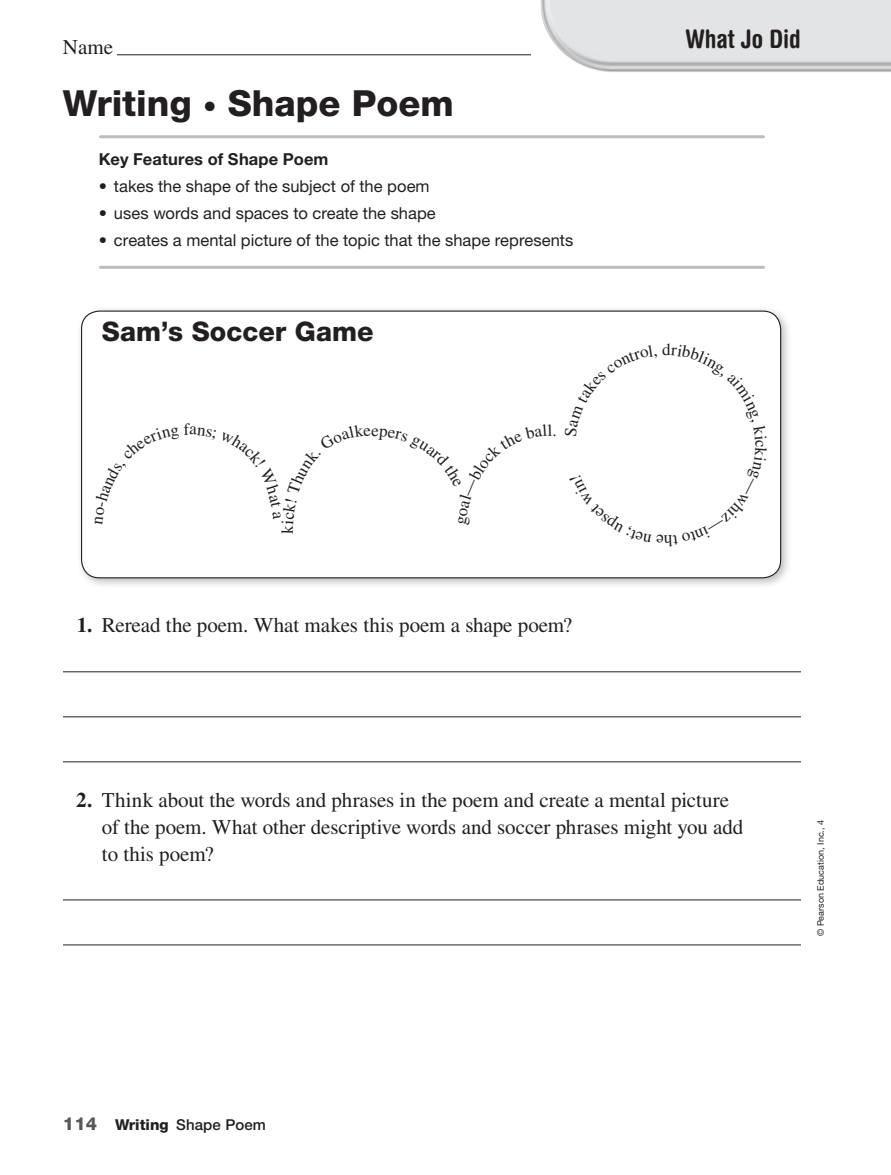
<style>
.page{position:relative;width:891px;height:1175px;background:#fff}
.page>*{position:absolute;margin:0;border:0;box-sizing:border-box;transform-origin:0 0}
.t1{font:800 36px "Helvetica Neue LT Std";color:#231f20}
.t2{font:800 27px "Helvetica Neue LT Std";color:#231f20}
.t3{font:700 condensed 25.5px "Helvetica Rounded LT Std";color:#231f20}
.t4{font:21px/27px "Times LT Std";letter-spacing:-.005em;color:#231f20}
.t5{font:16.5px "Helvetica Neue LT Std";color:#231f20}
.t6{font:700 16.5px "Helvetica Neue LT Std";letter-spacing:.01em;color:#231f20}
.t7{font:500 15px "Helvetica Neue LT Std";letter-spacing:.01em;color:#231f20}
.t8{font:9px "Helvetica Neue LT Std";color:#231f20}
.s1{font-size:27px}
.s2{font-weight:700}
.s3{font-weight:800;font-size:18px;color:#57585a}
.s4{font-weight:800}
</style>
<div class="page">
<img style="left:528px;top:0;width:363px;height:72px">
<hr style="left:117px;top:54px;width:414px;height:1px;background:#231f20">
<hr style="left:63px;top:671px;width:738px;height:1px;background:#231f20">
<hr style="left:63px;top:716px;width:738px;height:1px;background:#231f20">
<hr style="left:63px;top:761px;width:738px;height:1px;background:#231f20">
<hr style="left:63px;top:899px;width:738px;height:1px;background:#231f20">
<hr style="left:63px;top:944px;width:738px;height:1px;background:#231f20">
<hr style="left:100px;top:135px;width:663px;height:3px;background:#bcbdc0">
<hr style="left:100px;top:266px;width:663px;height:3px;background:#bcbdc0">
<div style="left:76px;top:305px;width:716px;height:284px;background:#231f20;opacity:.3"></div>
<div style="left:82px;top:311px;width:699px;height:267px;background:#fff;border-radius:18px"></div>
<p class="t4" style="left:63px;top:34px;width:52px">Name</p>
<p class="t1" style="left:63px;top:81px;width:392px">Writing <span class="s1">•</span> Shape Poem</p>
<p class="t6" style="left:99px;top:149px;width:231px">Key Features of Shape Poem</p>
<p class="t5" style="left:99px;top:176px;width:332px">• takes the shape of the subject of the poem</p>
<p class="t5" style="left:99px;top:203px;width:338px">• uses words and spaces to create the shape</p>
<p class="t5" style="left:99px;top:230px;width:476px">• creates a mental picture of the topic that the shape represents</p>
<p class="t2" style="left:102px;top:315px;width:273px">Sam’s Soccer Game</p>
<p class="t3" style="left:685px;top:23px;width:117px">What Jo Did</p>
<p class="t4" style="left:77px;top:612px;width:497px"><span class="s2">1.</span> Reread the poem. What makes this poem a shape poem?</p>
<p class="t4" style="left:102px;top:786px;width:643px;text-indent:-26px"><span class="s2">2.</span> Think about the words and phrases in the poem and create a mental picture of the poem. What other descriptive words and soccer phrases might you add to this poem?</p>
<p class="t7" style="left:63px;top:1115px;width:204px"><span class="s3">114</span> <span class="s4">Writing</span> Shape Poem</p>
<p class="t8" style="left:815px;top:936px;width:118px;rotate:-90deg">© Pearson Education, Inc., 4</p>
</div>
